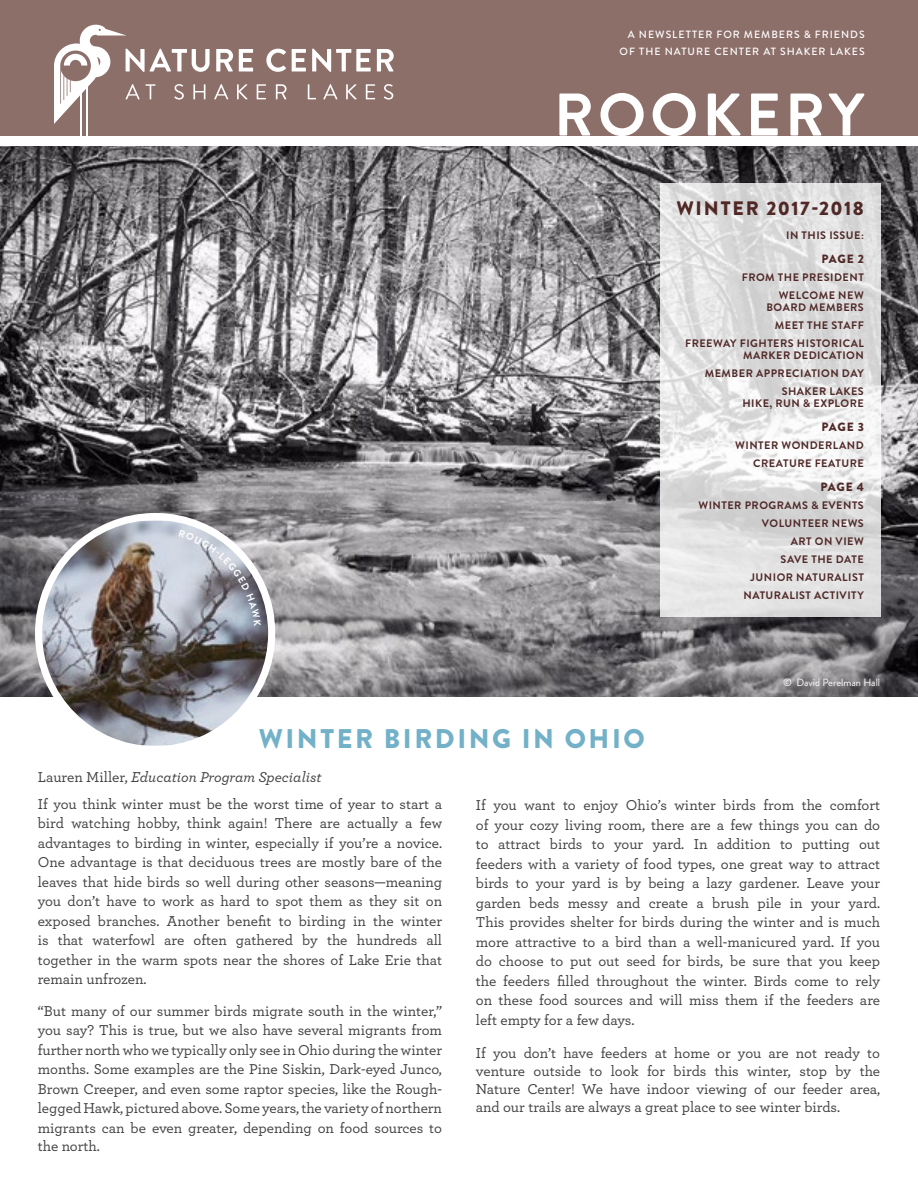
<style>
.page{position:relative;width:918px;height:1188px;background:#fff}
.page>*{position:absolute;margin:0;border:0;box-sizing:border-box;transform-origin:0 0}
.t1{font:700 60px "Brandon Grotesque";letter-spacing:.07em;color:#fff}
.t2{font:900 27px "Brandon Grotesque";letter-spacing:.095em;color:#72b1c8}
.t3{font:900 19.5px "Brandon Grotesque";letter-spacing:.075em;color:#502927}
.t4{font:500 15px/19.5px "Archer";color:#414042;text-align:justify}
.t5{font:900 12px "Brandon Grotesque";letter-spacing:.065em;color:#502927}
.t6{font:700 10.8px/18px "Brandon Grotesque";letter-spacing:.045em;color:#502927;text-align:right}
.t7{font:500 10.5px/16.5px "Brandon Grotesque";letter-spacing:.095em;color:#fff;text-align:right}
.t8{font:10.5px "Brandon Grotesque";color:#fff}
.s1{font-style:italic}
</style>
<div class="page">
<img style="left:0;top:146px;width:918px;height:551px">
<svg style="left:660px;top:183px;width:220px;height:434px"></svg>
<div style="left:0;top:0;width:918px;height:135px;background:#8d6f6a"></div>
<hr style="left:86px;top:82px;width:2px;height:53px;background:#fff">
<hr style="left:80px;top:87px;width:1px;height:54px;background:#fff">
<svg style="left:54px;top:25px;width:340px;height:99px"></svg>
<img style="left:39px;top:521px;width:233px;height:224px">
<div style="left:35px;top:513px;width:240px;height:240px;border:7px solid #fff;border-radius:50%"></div>
<svg style="left:179px;top:530px;width:82px;height:96px;background:#adb0ba"></svg>
<p class="t7" style="left:620px;top:27px;width:246px">A NEWSLETTER FOR MEMBERS &amp; FRIENDS<br>OF THE NATURE CENTER AT SHAKER LAKES</p>
<h1 class="t1" style="left:554px;top:73px;width:312px">ROOKERY</h1>
<h3 class="t3" style="left:676px;top:194px;width:189px">WINTER 2017-2018</h3>
<p class="t6" style="left:786px;top:226px;width:79px">IN THIS ISSUE:</p>
<p class="t5" style="left:821px;top:250px;width:44px">PAGE 2</p>
<p class="t6" style="left:742px;top:268px;width:124px">FROM THE PRESIDENT<br>WELCOME NEW</p>
<p class="t6" style="left:685px;top:298px;width:180px">BOARD MEMBERS<br>MEET THE STAFF<br>FREEWAY FIGHTERS HISTORICAL</p>
<p class="t6" style="left:705px;top:346px;width:161px">MARKER DEDICATION<br>MEMBER APPRECIATION DAY<br>SHAKER LAKES</p>
<p class="t6" style="left:742px;top:394px;width:123px">HIKE, RUN &amp; EXPLORE</p>
<p class="t5" style="left:821px;top:418px;width:44px">PAGE 3</p>
<p class="t6" style="left:735px;top:436px;width:130px">WINTER WONDERLAND<br>CREATURE FEATURE</p>
<p class="t5" style="left:820px;top:478px;width:45px">PAGE 4</p>
<p class="t6" style="left:698px;top:496px;width:167px">WINTER PROGRAMS &amp; EVENTS<br>VOLUNTEER NEWS<br>ART ON VIEW<br>SAVE THE DATE<br>JUNIOR NATURALIST<br>NATURALIST ACTIVITY</p>
<h2 class="t2" style="left:259px;top:720px;width:387px">WINTER BIRDING IN OHIO</h2>
<p class="t8" style="left:783px;top:675px;width:99px">© David Perelman Hall</p>
<p class="t4" style="left:38px;top:762px;width:406px;line-height:27px">Lauren Miller, <span class="s1">Education Program Specialist<br></span>If you think winter must be the worst time of year to start a</p>
<p class="t4" style="left:38px;top:813px;width:406px">bird watching hobby, think again! There are actually a few advantages to birding in winter, especially if you’re a novice.<br>One advantage is that deciduous trees are mostly bare of the leaves that hide birds so well during other seasons—meaning you don’t have to work as hard to spot them as they sit on exposed branches. Another benefit to birding in the winter is that waterfowl are often gathered by the hundreds all together in the warm spots near the shores of Lake Erie that remain unfrozen.</p>
<p class="t4" style="left:38px;top:1000px;width:406px">“But many of our summer birds migrate south in the winter,” you say? This is true, but we also have several migrants from further north who we typically only see in Ohio during the winter months. Some examples are the Pine Siskin, Dark-eyed Junco, Brown Creeper, and even some raptor species, like the Rough&shy;legged Hawk, pictured above. Some years, the variety of northern migrants can be even greater, depending on food sources to</p>
<p class="t4" style="left:38px;top:1135px;width:64px">the north.</p>
<p class="t4" style="left:476px;top:795px;width:406px">If you want to enjoy Ohio’s winter birds from the comfort of your cozy living room, there are a few things you can do to attract birds to your yard. In addition to putting out feeders with a variety of food types, one great way to attract birds to your yard is by being a lazy gardener. Leave your garden beds messy and create a brush pile in your yard.<br>This provides shelter for birds during the winter and is much more attractive to a bird than a well-manicured yard. If you do choose to put out seed for birds, be sure that you keep the feeders filled throughout the winter. Birds come to rely on these food sources and will miss them if the feeders are left empty for a few days.</p>
<p class="t4" style="left:476px;top:1043px;width:406px;line-height:18px">If you don’t have feeders at home or you are not ready to venture outside to look for birds this winter, stop by the Nature Center! We have indoor viewing of our feeder area, and our trails are always a great place to see winter birds.</p>
</div>
